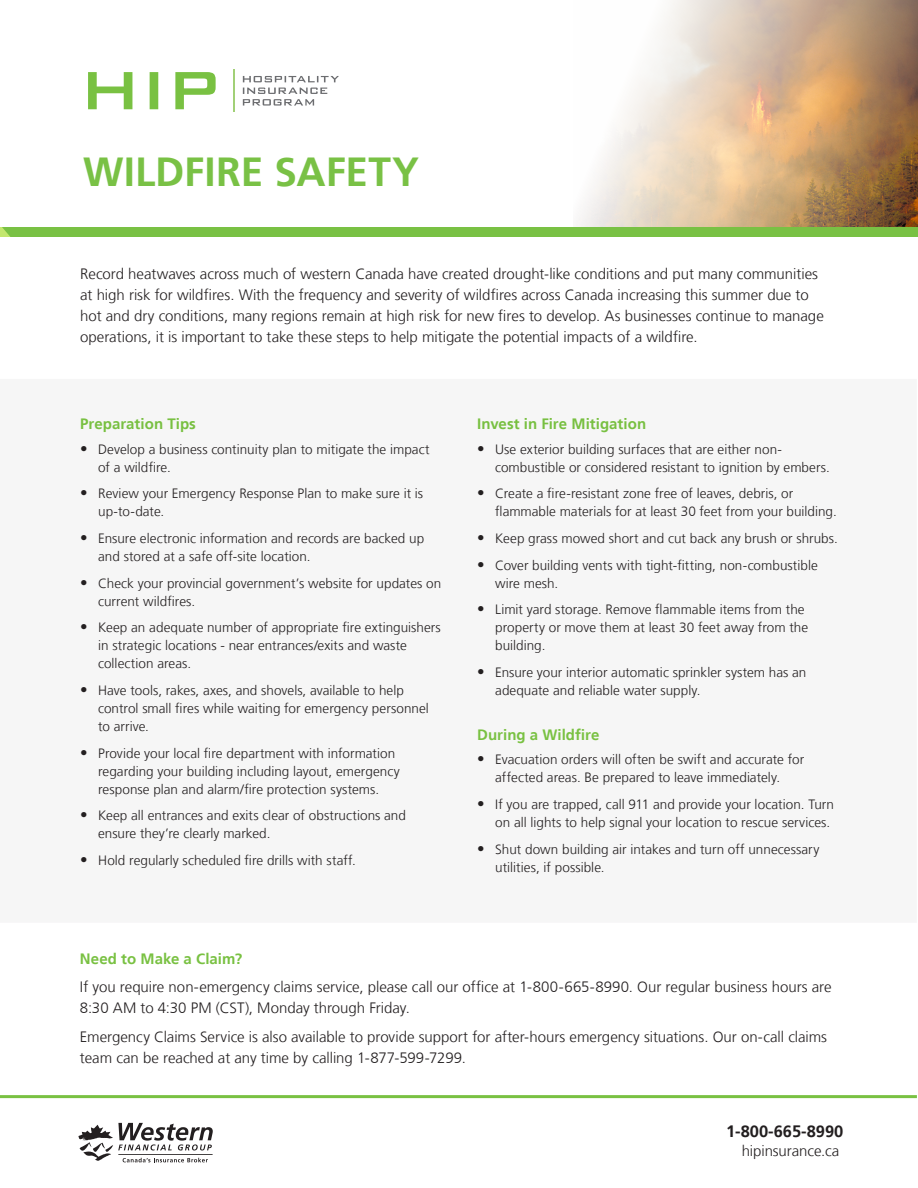
<style>
.page{position:relative;width:918px;height:1188px;background:#fff}
.page>*{position:absolute;margin:0;border:0;box-sizing:border-box;transform-origin:0 0}
.bullet{font:700 40.5px "Frutiger LT";color:#79c145}
.Pa0{font:700 16.5px "Frutiger LT";color:#221e1f}
.Body{font:300 15px/21px "Frutiger LT";letter-spacing:-.005em;color:#231f20}
.t1{font:700 15px "Frutiger LT";letter-spacing:.005em;color:#79c142}
.bullet-2{font:300 15px "Frutiger LT";letter-spacing:-.005em;color:#231f20}
.t2{font:300 13.5px/18px "Frutiger LT";color:#231f20}
.s1{font-size:15px}
</style>
<div class="page">
<div style="left:1px;top:380px;width:915px;height:542px;background:#f6f6f6"></div>
<img style="left:577px;top:0;width:341px;height:227px">
<svg style="left:78px;top:1123px;width:135px;height:39px"></svg>
<div style="left:0;top:227px;width:918px;height:10px;background:#79c144"></div>
<svg style="left:0;top:227px;width:10px;height:10px"></svg>
<svg style="left:88px;top:72px;width:128px;height:37px"></svg>
<svg style="left:243px;top:88px;width:84px;height:18px"></svg>
<svg style="left:243px;top:76px;width:96px;height:6px"></svg>
<hr style="left:233px;top:69px;width:1px;height:43px;background:#a2d077">
<hr style="left:0;top:1095px;width:917px;height:3px;background:#79c142">
<p class="bullet" style="left:83px;top:149px;width:338px">WILDFIRE SAFETY</p>
<p class="Body" style="left:80px;top:263px;width:745px">Record heatwaves across much of western Canada have created drought-like conditions and put many communities at high risk for wildfires. With the frequency and severity of wildfires across Canada increasing this summer due to hot and dry conditions, many regions remain at high risk for new fires to develop. As businesses continue to manage operations, it is important to take these steps to help mitigate the potential impacts of a wildfire.</p>
<p class="t1" style="left:80px;top:415px;width:117px">Preparation Tips</p>
<p class="t2" style="left:98px;top:440px;width:333px;text-indent:-18px"><span class="s1">•</span> Develop a business continuity plan to mitigate the impact of a wildfire.</p>
<p class="t2" style="left:98px;top:485px;width:327px;text-indent:-18px"><span class="s1">•</span> Review your Emergency Response Plan to make sure it is up-to-date.</p>
<p class="t2" style="left:98px;top:530px;width:328px;text-indent:-18px"><span class="s1">•</span> Ensure electronic information and records are backed up and stored at a safe off-site location.</p>
<p class="t2" style="left:98px;top:574px;width:345px;text-indent:-18px"><span class="s1">•</span> Check your provincial government’s website for updates on current wildfires.</p>
<p class="t2" style="left:98px;top:619px;width:344px;text-indent:-18px"><span class="s1">•</span> Keep an adequate number of appropriate fire extinguishers in strategic locations - near entrances/exits and waste collection areas.</p>
<p class="t2" style="left:98px;top:681px;width:332px;text-indent:-18px"><span class="s1">•</span> Have tools, rakes, axes, and shovels, available to help control small fires while waiting for emergency personnel to arrive.</p>
<p class="t2" style="left:98px;top:744px;width:303px;text-indent:-18px"><span class="s1">•</span> Provide your local fire department with information regarding your building including layout, emergency response plan and alarm/fire protection systems.</p>
<p class="t2" style="left:98px;top:807px;width:309px;text-indent:-18px"><span class="s1">•</span> Keep all entrances and exits clear of obstructions and ensure they’re clearly marked.</p>
<p class="t2" style="left:80px;top:851px;width:277px"><span class="s1">•</span> Hold regularly scheduled fire drills with staff.</p>
<p class="t1" style="left:477px;top:415px;width:170px">Invest in Fire Mitigation</p>
<p class="t2" style="left:495px;top:440px;width:336px;text-indent:-18px"><span class="s1">•</span> Use exterior building surfaces that are either non&shy;combustible or considered resistant to ignition by embers.</p>
<p class="t2" style="left:495px;top:485px;width:343px;text-indent:-18px"><span class="s1">•</span> Create a fire-resistant zone free of leaves, debris, or flammable materials for at least 30 feet from your building.</p>
<p class="t2" style="left:477px;top:530px;width:362px"><span class="s1">•</span> Keep grass mowed short and cut back any brush or shrubs.</p>
<p class="t2" style="left:495px;top:556px;width:324px;text-indent:-18px"><span class="s1">•</span> Cover building vents with tight-fitting, non-combustible wire mesh.</p>
<p class="t2" style="left:495px;top:601px;width:315px;text-indent:-18px"><span class="s1">•</span> Limit yard storage. Remove flammable items from the property or move them at least 30 feet away from the building.</p>
<p class="t2" style="left:495px;top:663px;width:313px;text-indent:-18px"><span class="s1">•</span> Ensure your interior automatic sprinkler system has an adequate and reliable water supply.</p>
<p class="t1" style="left:477px;top:726px;width:124px">During a Wildfire</p>
<p class="t2" style="left:477px;top:751px;width:328px;text-align:center"><span class="s1">•</span> Evacuation orders will often be swift and accurate for affected areas. Be prepared to leave immediately.</p>
<p class="t2" style="left:477px;top:795px;width:358px;text-align:right"><span class="s1">•</span> If you are trapped, call 911 and provide your location. Turn on all lights to help signal your location to rescue services.</p>
<p class="t2" style="left:495px;top:840px;width:326px;text-indent:-18px"><span class="s1">•</span> Shut down building air intakes and turn off unnecessary utilities, if possible.</p>
<p class="t1" style="left:80px;top:950px;width:164px">Need to Make a Claim?</p>
<p class="Body" style="left:80px;top:976px;width:753px">If you require non-emergency claims service, please call our office at 1-800-665-8990. Our regular business hours are<br>8:30 AM to 4:30 PM (CST), Monday through Friday.</p>
<p class="Body" style="left:80px;top:1026px;width:749px">Emergency Claims Service is also available to provide support for after-hours emergency situations. Our on-call claims team can be reached at any time by calling 1-877-599-7299.</p>
<p class="Pa0" style="left:726px;top:1121px;width:119px">1-800-665-8990</p>
<p class="bullet-2" style="left:742px;top:1142px;width:99px">hipinsurance.ca</p>
</div>
